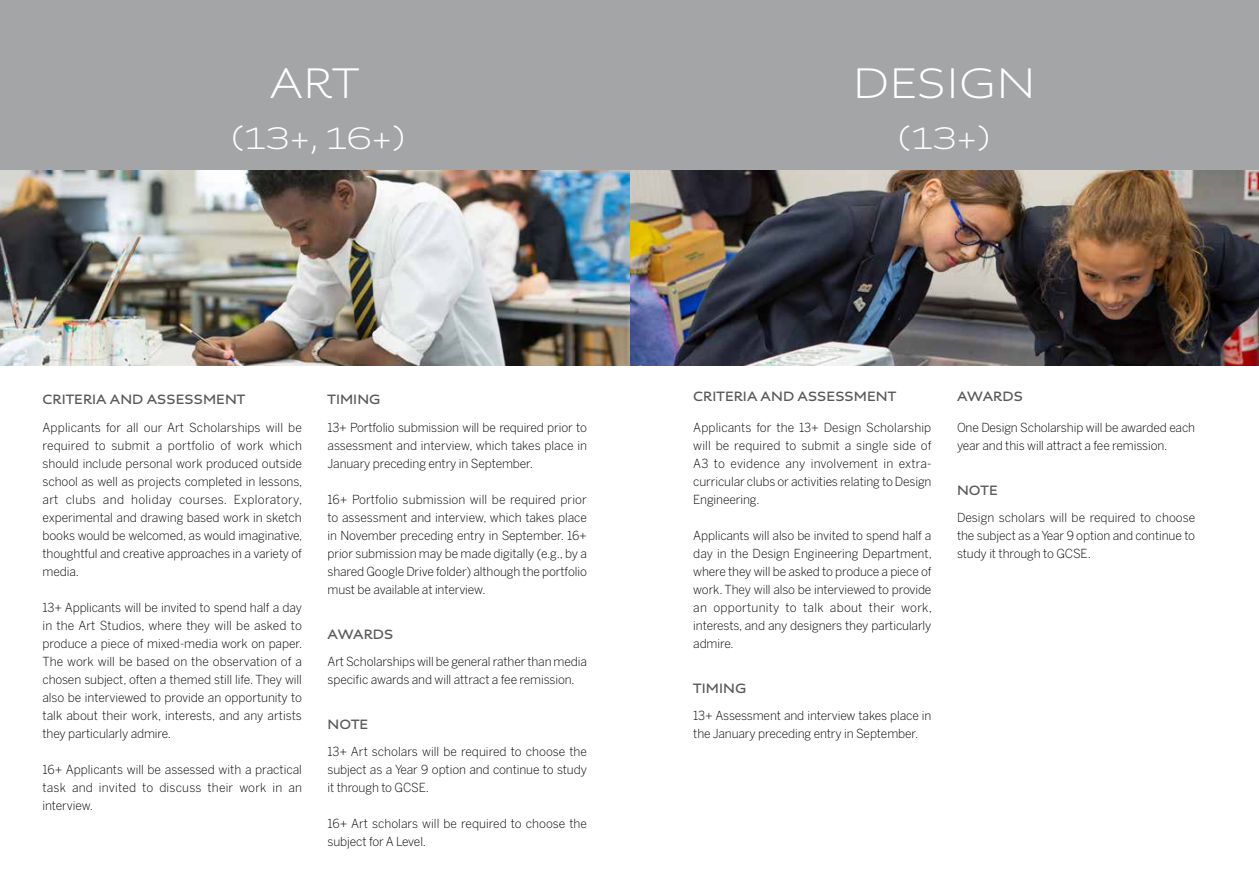
<style>
.page{position:relative;width:1259px;height:893px;background:#fff}
.page>*{position:absolute;margin:0;border:0;box-sizing:border-box;transform-origin:0 0}
.t1{font:300 45px "Aspect 2";color:#fff}
.t2{font:300 33px "Aspect 2";color:#fff}
.t3{font:700 14.25px "Aspect 2";letter-spacing:.005em;color:#58595b}
.t4{font:300 12.3px/18px "Benton Sans";letter-spacing:-.01em;color:#000;text-align:justify}
</style>
<div class="page">
<div style="left:0;top:0;width:1259px;height:170px;background:#a3a5a7"></div>
<img style="left:0;top:170px;width:1259px;height:196px">
<h1 class="t1" style="left:269px;top:65px;width:91px">ART</h1>
<h2 class="t2" style="left:231px;top:125px;width:175px">(13+, 16+)</h2>
<p class="t3" style="left:43px;top:390px;width:204px">CRITERIA AND ASSESSMENT</p>
<p class="t4" style="left:43px;top:420px;width:261px">Applicants for all our Art Scholarships will be required to submit a portfolio of work which should include personal work produced outside school as well as projects completed in lessons, art clubs and holiday courses. Exploratory, experimental and drawing based work in sketch books would be welcomed, as would imaginative, thoughtful and creative approaches in a variety of media.</p>
<p class="t4" style="left:43px;top:600px;width:261px">13+ Applicants will be invited to spend half a day in the Art Studios, where they will be asked to produce a piece of mixed-media work on paper.<br>The work will be based on the observation of a chosen subject, often a themed still life. They will also be interviewed to provide an opportunity to talk about their work, interests, and any artists they particularly admire.</p>
<p class="t4" style="left:43px;top:762px;width:261px">16+ Applicants will be assessed with a practical task and invited to discuss their work in an interview.</p>
<p class="t3" style="left:327px;top:390px;width:55px">TIMING</p>
<p class="t4" style="left:327px;top:420px;width:261px">13+ Portfolio submission will be required prior to assessment and interview, which takes place in January preceding entry in September.</p>
<p class="t4" style="left:327px;top:492px;width:261px">16+ Portfolio submission will be required prior to assessment and interview, which takes place in November preceding entry in September. 16+ prior submission may be made digitally (e.g., by a shared Google Drive folder) although the portfolio must be available at interview.</p>
<p class="t3" style="left:327px;top:625px;width:67px">AWARDS</p>
<p class="t4" style="left:327px;top:654px;width:261px">Art Scholarships will be general rather than media specific awards and will attract a fee remission.</p>
<p class="t3" style="left:327px;top:715px;width:42px">NOTE</p>
<p class="t4" style="left:327px;top:744px;width:261px">13+ Art scholars will be required to choose the subject as a Year 9 option and continue to study it through to GCSE.</p>
<p class="t4" style="left:327px;top:816px;width:261px">16+ Art scholars will be required to choose the subject for A Level.</p>
<h1 class="t1" style="left:852px;top:65px;width:184px">DESIGN</h1>
<h2 class="t2" style="left:898px;top:125px;width:93px">(13+)</h2>
<p class="t3" style="left:693px;top:387px;width:204px">CRITERIA AND ASSESSMENT</p>
<p class="t4" style="left:693px;top:420px;width:240px">Applicants for the 13+ Design Scholarship will be required to submit a single side of A3 to evidence any involvement in extra&shy;curricular clubs or activities relating to Design Engineering.</p>
<p class="t4" style="left:693px;top:528px;width:240px">Applicants will also be invited to spend half a day in the Design Engineering Department, where they will be asked to produce a piece of work. They will also be interviewed to provide an opportunity to talk about their work, interests, and any designers they particularly admire.</p>
<p class="t3" style="left:693px;top:679px;width:55px">TIMING</p>
<p class="t4" style="left:693px;top:708px;width:240px">13+ Assessment and interview takes place in the January preceding entry in September.</p>
<p class="t3" style="left:957px;top:387px;width:67px">AWARDS</p>
<p class="t4" style="left:957px;top:420px;width:240px">One Design Scholarship will be awarded each year and this will attract a fee remission.</p>
<p class="t3" style="left:957px;top:481px;width:42px">NOTE</p>
<p class="t4" style="left:957px;top:510px;width:240px">Design scholars will be required to choose the subject as a Year 9 option and continue to study it through to GCSE.</p>
</div>
